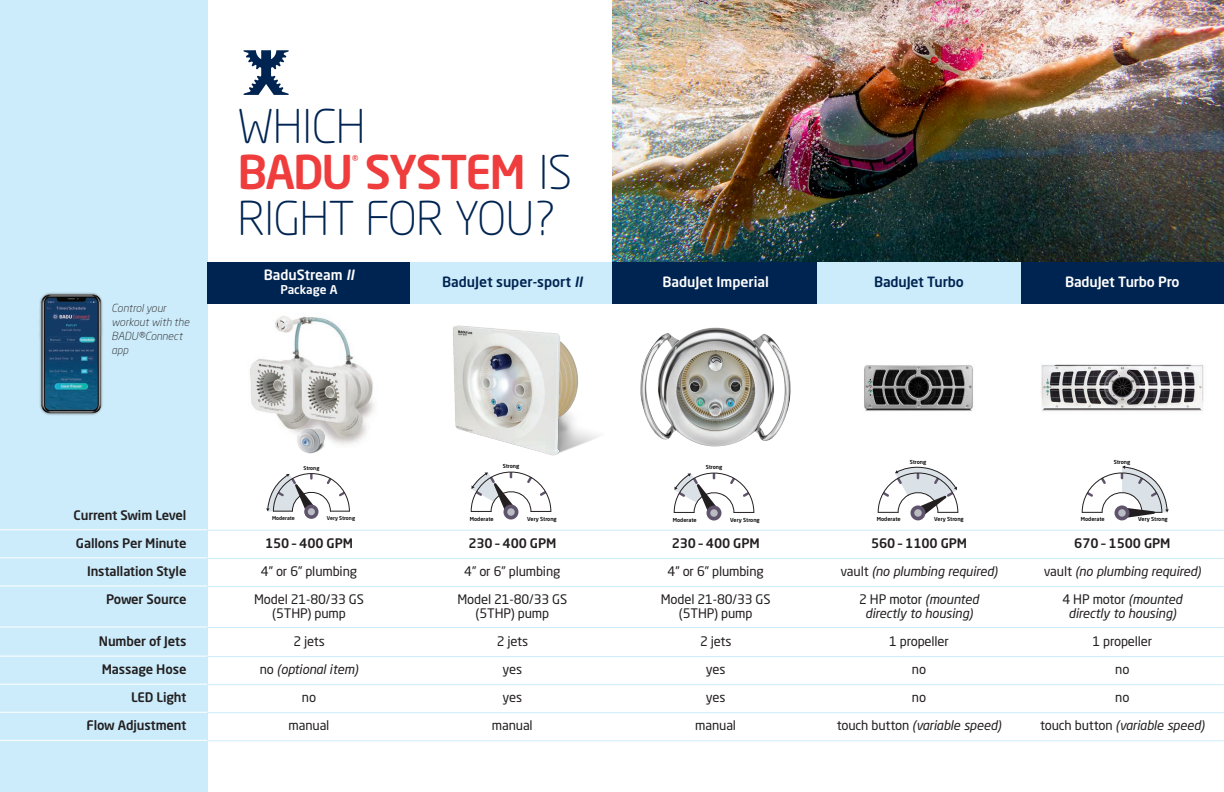
<style>
.page{position:relative;width:1224px;height:792px;background:#fff}
.page>*{position:absolute;margin:0;border:0;box-sizing:border-box;transform-origin:0 0}
.t1{font:500 46px/46px "Neo Sans Std";letter-spacing:-.045em;color:#ee3d3c}
.t2{font:300 46px "Neo Sans Std";letter-spacing:-.02em;color:#002451}
.t3{font:500 14px "Neo Sans Std";color:#fff}
.t4{font:500 14px "Neo Sans Std";color:#002451}
.t5{font:13px/28px "Neo Sans Std";letter-spacing:-.01em;color:#231f20;text-align:center}
.t6{font:italic 13px/28px "Neo Sans Std";letter-spacing:-.01em;color:#231f20;text-align:center}
.t7{font:500 13px/28px "Neo Sans Std";letter-spacing:-.01em;color:#231f20;text-align:right}
.t8{font:500 12px "Neo Sans Std";color:#fff}
.t9{font:italic 300 11px/14px "Neo Sans Std";color:#231f20}
.t10{font:500 10.5px "Neo Sans Std";color:#ee3d3c}
.t11{font:500 5.5px "Neo Sans Std";color:#050504}
.t12{font:500 5.2px "Neo Sans Std";color:#050504}
.s1{font-weight:300;color:#002451}
.s2{font-style:italic}
.s3{font-weight:500;font-style:normal}
.s4{font-style:normal}
</style>
<div class="page">
<img style="left:241px;top:303px;width:140px;height:142px">
<img style="left:292px;top:423px;width:43px;height:31px">
<div style="left:0;top:0;width:207px;height:792px;background:#ccecfb"></div>
<svg style="left:244px;top:50px;width:45px;height:45px"></svg>
<div style="left:207px;top:262px;width:204px;height:41px;background:#002451"></div>
<img style="left:453px;top:325px;width:146px;height:131px">
<img style="left:640px;top:328px;width:151px;height:118px">
<div style="left:411px;top:262px;width:201px;height:41px;background:#ccecfb"></div>
<div style="left:612px;top:262px;width:205px;height:41px;background:#002451"></div>
<div style="left:1021px;top:262px;width:203px;height:41px;background:#002451"></div>
<div style="left:817px;top:262px;width:204px;height:41px;background:#ccecfb"></div>
<img style="left:39px;top:292px;width:64px;height:123px">
<img style="left:612px;top:0;width:612px;height:262px">
<hr style="left:0;top:529px;width:207px;height:1px;background:#fff">
<hr style="left:0;top:557px;width:207px;height:1px;background:#fff">
<hr style="left:0;top:585px;width:207px;height:1px;background:#fff">
<hr style="left:0;top:627px;width:207px;height:1px;background:#fff">
<hr style="left:0;top:656px;width:207px;height:1px;background:#fff">
<hr style="left:0;top:684px;width:207px;height:1px;background:#fff">
<hr style="left:0;top:712px;width:207px;height:1px;background:#fff">
<hr style="left:0;top:740px;width:207px;height:1px;background:#fff">
<hr style="left:207px;top:530px;width:1017px;height:1px;background:#ccecfb">
<hr style="left:207px;top:558px;width:1017px;height:1px;background:#ccecfb">
<hr style="left:207px;top:586px;width:1017px;height:1px;background:#ccecfb">
<hr style="left:207px;top:627px;width:1017px;height:1px;background:#ccecfb">
<hr style="left:207px;top:656px;width:1017px;height:1px;background:#ccecfb">
<hr style="left:207px;top:684px;width:1017px;height:1px;background:#ccecfb">
<hr style="left:207px;top:712px;width:1017px;height:1px;background:#ccecfb">
<hr style="left:207px;top:740px;width:1017px;height:1px;background:#ccecfb">
<svg style="left:266px;top:473px;width:84px;height:46px"></svg>
<svg style="left:471px;top:471px;width:80px;height:49px"></svg>
<svg style="left:674px;top:472px;width:80px;height:49px"></svg>
<svg style="left:878px;top:466px;width:80px;height:55px"></svg>
<svg style="left:1082px;top:465px;width:87px;height:56px"></svg>
<img style="left:1041px;top:364px;width:163px;height:48px">
<img style="left:864px;top:365px;width:109px;height:46px">
<p class="t9" style="left:112px;top:301px;width:79px">Control your workout with the<br>BADU®Connect app</p>
<p class="t7" style="left:74px;top:501px;width:114px">Current Swim Level<br>Gallons Per Minute<br>Installation Style<br>Power Source</p>
<p class="t7" style="left:86px;top:627px;width:102px">Number of Jets<br>Massage Hose<br>LED Light<br>Flow Adjustment</p>
<h1 class="t1" style="left:237px;top:102px;width:336px"><span class="s1">WHICH<br></span>BADU SYSTEM <span class="s1">IS</span></h1>
<p class="t10" style="left:352px;top:153px;width:8px">®</p>
<h1 class="t2" style="left:237px;top:191px;width:320px">RIGHT FOR YOU?</h1>
<p class="t3" style="left:264px;top:266px;width:92px">BaduStream <span class="s2">II</span></p>
<p class="t8" style="left:281px;top:282px;width:59px">Package A</p>
<p class="t12" style="left:304px;top:465px;width:17px">Strong</p>
<p class="t4" style="left:442px;top:273px;width:142px">BaduJet super-sport <span class="s2">II</span></p>
<p class="t3" style="left:662px;top:273px;width:108px">BaduJet Imperial</p>
<p class="t4" style="left:874px;top:273px;width:91px">BaduJet Turbo</p>
<p class="t3" style="left:1065px;top:273px;width:116px">BaduJet Turbo Pro</p>
<p class="t11" style="left:503px;top:463px;width:18px">Strong</p>
<p class="t11" style="left:706px;top:464px;width:18px">Strong</p>
<p class="t11" style="left:910px;top:459px;width:18px">Strong</p>
<p class="t11" style="left:1114px;top:459px;width:18px">Strong</p>
<p class="t12" style="left:272px;top:515px;width:24px">Moderate</p>
<p class="t12" style="left:327px;top:515px;width:30px">Very Strong</p>
<p class="t11" style="left:470px;top:515px;width:25px">Moderate</p>
<p class="t11" style="left:527px;top:515px;width:31px">Very Strong</p>
<p class="t11" style="left:673px;top:516px;width:25px">Moderate</p>
<p class="t11" style="left:730px;top:516px;width:31px">Very Strong</p>
<p class="t11" style="left:877px;top:516px;width:25px">Moderate</p>
<p class="t11" style="left:934px;top:516px;width:31px">Very Strong</p>
<p class="t11" style="left:1081px;top:516px;width:25px">Moderate</p>
<p class="t11" style="left:1138px;top:516px;width:31px">Very Strong</p>
<p class="t7" style="left:265px;top:529px;width:90px">150 – 400 GPM</p>
<p class="t5" style="left:254px;top:557px;width:111px">4” or 6” plumbing<br>Model 21-80/33 GS</p>
<p class="t5" style="left:260px;top:599px;width:100px">(5THP) pump<br>2 jets<br>no <span class="s2">(optional item) </span>no<br>manual</p>
<p class="t7" style="left:468px;top:529px;width:90px">230 – 400 GPM</p>
<p class="t5" style="left:457px;top:557px;width:111px">4” or 6” plumbing<br>Model 21-80/33 GS</p>
<p class="t5" style="left:476px;top:599px;width:75px">(5THP) pump<br>2 jets<br>yes<br>yes<br>manual</p>
<p class="t7" style="left:672px;top:529px;width:90px">230 – 400 GPM</p>
<p class="t5" style="left:661px;top:557px;width:111px">4” or 6” plumbing<br>Model 21-80/33 GS</p>
<p class="t5" style="left:679px;top:599px;width:75px">(5THP) pump<br>2 jets<br>yes<br>yes<br>manual</p>
<p class="t6" style="left:841px;top:529px;width:159px"><span class="s3">560 – 1100 GPM<br></span><span class="s4">vault</span> (no plumbing required)<br><span class="s4">2 HP motor</span> (mounted</p>
<p class="t6" style="left:865px;top:599px;width:109px">directly to housing)</p>
<p class="t5" style="left:837px;top:627px;width:166px">1 propeller<br>no<br>no<br>touch button <span class="s2">(variable speed)</span></p>
<p class="t6" style="left:1044px;top:529px;width:159px"><span class="s3">670 – 1500 GPM<br></span><span class="s4">vault</span> (no plumbing required)<br><span class="s4">4 HP motor</span> (mounted</p>
<p class="t6" style="left:1068px;top:599px;width:109px">directly to housing)</p>
<p class="t5" style="left:1040px;top:627px;width:166px">1 propeller<br>no<br>no<br>touch button <span class="s2">(variable speed)</span></p>
</div>
